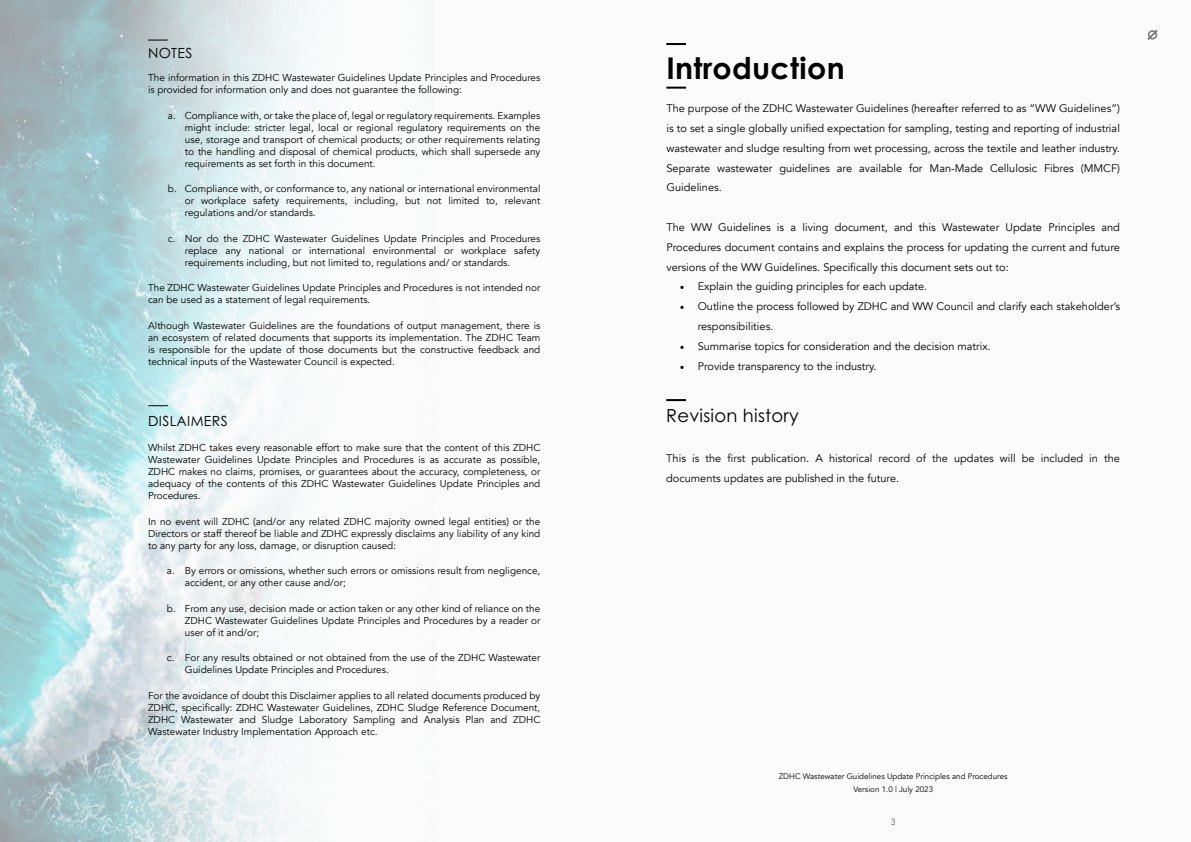
<style>
.page{position:relative;width:1191px;height:842px;background:#fbfbfb}
.page>*{position:absolute;margin:0;border:0;box-sizing:border-box;transform-origin:0 0}
.t1{font:700 30px "Century Gothic Pro";letter-spacing:.015em;color:#000}
.t2{font:18px "Century Gothic Pro";letter-spacing:.015em;color:#000}
.t3{font:14px "Century Gothic Pro";letter-spacing:.025em;color:#000}
.t4{font:11px/19.8px "Avenir";color:#000;text-align:justify}
.t5{font:10px/12px "Avenir";color:#000;text-align:justify}
.t6{font:300 9px "Avenir";color:#575756}
.t7{font:8px/13.2px "Avenir";color:#000;text-align:center}
.s1{font-family:"Minion Pro";font-size:12px}
</style>
<div class="page">
<svg style="left:1147px;top:30px;width:10px;height:10px"></svg>
<img style="left:0;top:0;width:108px;height:842px">
<svg style="left:108px;top:0;width:181px;height:842px"></svg>
<hr style="left:666px;top:43px;width:20px;height:2px;background:#000">
<hr style="left:666px;top:87px;width:20px;height:2px;background:#000">
<hr style="left:666px;top:399px;width:20px;height:2px;background:#000">
<svg style="left:148px;top:40px;width:20px;height:1px"></svg>
<svg style="left:148px;top:405px;width:20px;height:1px"></svg>
<h3 class="t3" style="left:148px;top:44px;width:46px">NOTES</h3>
<p class="t5" style="left:148px;top:72px;width:394px">The information in this ZDHC Wastewater Guidelines Update Principles and Procedures is provided for information only and does not guarantee the following:</p>
<p class="t5" style="left:185px;top:110px;width:357px;text-indent:-17px">a. Compliance with, or take the place of, legal or regulatory requirements. Examples might include: stricter legal, local or regional regulatory requirements on the use, storage and transport of chemical products; or other requirements relating to the handling and disposal of chemical products, which shall supersede any requirements as set forth in this document.</p>
<p class="t5" style="left:185px;top:183px;width:357px;text-indent:-17px">b. Compliance with, or conformance to, any national or international environmental or workplace safety requirements, including, but not limited to, relevant regulations and/or standards.</p>
<p class="t5" style="left:185px;top:233px;width:357px;text-indent:-17px">c. Nor do the ZDHC Wastewater Guidelines Update Principles and Procedures replace any national or international environmental or workplace safety requirements including, but not limited to, regulations and/ or standards.</p>
<p class="t5" style="left:148px;top:282px;width:394px">The ZDHC Wastewater Guidelines Update Principles and Procedures is not intended nor can be used as a statement of legal requirements.</p>
<p class="t5" style="left:148px;top:320px;width:394px">Although Wastewater Guidelines are the foundations of output management, there is an ecosystem of related documents that supports its implementation. The ZDHC Team is responsible for the update of those documents but the constructive feedback and technical inputs of the Wastewater Council is expected.</p>
<h3 class="t3" style="left:148px;top:412px;width:81px">DISLAIMERS</h3>
<p class="t5" style="left:148px;top:442px;width:394px">Whilst ZDHC takes every reasonable effort to make sure that the content of this ZDHC Wastewater Guidelines Update Principles and Procedures is as accurate as possible, ZDHC makes no claims, promises, or guarantees about the accuracy, completeness, or adequacy of the contents of this ZDHC Wastewater Guidelines Update Principles and Procedures.</p>
<p class="t5" style="left:148px;top:515px;width:394px">In no event will ZDHC (and/or any related ZDHC majority owned legal entities) or the Directors or staff thereof be liable and ZDHC expressly disclaims any liability of any kind to any party for any loss, damage, or disruption caused:</p>
<p class="t5" style="left:185px;top:565px;width:357px;text-indent:-18px">a. By errors or omissions, whether such errors or omissions result from negligence, accident, or any other cause and/or;</p>
<p class="t5" style="left:185px;top:602px;width:357px;text-indent:-18px">b. From any use, decision made or action taken or any other kind of reliance on the ZDHC Wastewater Guidelines Update Principles and Procedures by a reader or user of it and/or;</p>
<p class="t5" style="left:185px;top:652px;width:357px;text-indent:-18px">c. For any results obtained or not obtained from the use of the ZDHC Wastewater<br>Guidelines Update Principles and Procedures.</p>
<p class="t5" style="left:148px;top:689px;width:394px">For the avoidance of doubt this Disclaimer applies to all related documents produced by ZDHC, specifically: ZDHC Wastewater Guidelines, ZDHC Sludge Reference Document, ZDHC Wastewater and Sludge Laboratory Sampling and Analysis Plan and ZDHC Wastewater Industry Implementation Approach etc.</p>
<h1 class="t1" style="left:666px;top:50px;width:180px">Introduction</h1>
<p class="t4" style="left:666px;top:99px;width:455px">The purpose of the ZDHC Wastewater Guidelines (hereafter referred to as “WW Guidelines”) is to set a single globally unified expectation for sampling, testing and reporting of industrial wastewater and sludge resulting from wet processing, across the textile and leather industry.<br>Separate wastewater guidelines are available for Man-Made Cellulosic Fibres (MMCF)<br>Guidelines.</p>
<p class="t4" style="left:666px;top:218px;width:455px">The WW Guidelines is a living document, and this Wastewater Update Principles and Procedures document contains and explains the process for updating the current and future versions of the WW Guidelines. Specifically this document sets out to:</p>
<p class="t4" style="left:679px;top:277px;width:249px"><span class="s1">•</span> Explain the guiding principles for each update.</p>
<p class="t4" style="left:697px;top:297px;width:424px;text-indent:-18px"><span class="s1">•</span> Outline the process followed by ZDHC and WW Council and clarify each stakeholder’s responsibilities.</p>
<p class="t4" style="left:679px;top:336px;width:313px"><span class="s1">•</span> Summarise topics for consideration and the decision matrix.</p>
<p class="t4" style="left:679px;top:356px;width:198px"><span class="s1">•</span> Provide transparency to the industry.</p>
<h2 class="t2" style="left:666px;top:405px;width:134px">Revision history</h2>
<p class="t4" style="left:666px;top:449px;width:455px">This is the first publication. A historical record of the updates will be included in the documents updates are published in the future.</p>
<p class="t7" style="left:779px;top:770px;width:230px">ZDHC Wastewater Guidelines Update Principles and Procedures<br>Version 1.0 | July 2023</p>
<p class="t6" style="left:891px;top:817px;width:6px">3</p>
</div>
